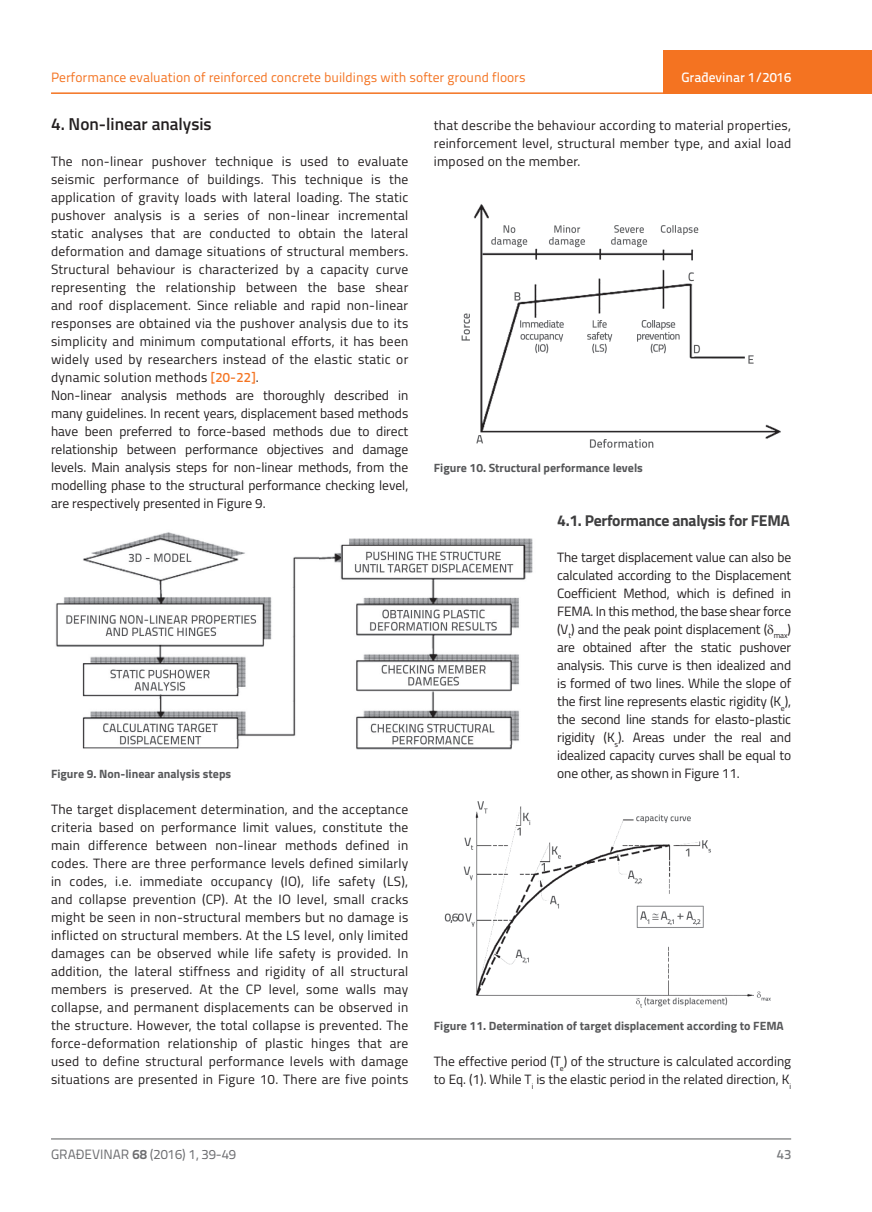
<style>
.page{position:relative;width:872px;height:1212px;background:#fff}
.page>*{position:absolute;margin:0;border:0;box-sizing:border-box;transform-origin:0 0}
.t1{font:600 17.25px "Titillium";color:#231f20}
.t2{font:700 15.75px "Titillium";letter-spacing:-.02em;color:#3e3e3f}
.t3{font:13.5px/18px "Titillium";letter-spacing:.02em;color:#231f20;text-align:justify}
.t4{font:13.5px/18px "Titillium";color:#231f20}
.t5{font:13.5px "Titillium Text 22 L";color:#f47321}
.t6{font:13.5px "Titillium Text 22 L";color:#6c6d70}
.t7{font:500 13.5px "Titillium Text 22 L";color:#fff}
.t8{font:500 13.5px "Titillium Text 22 L";color:#787a7d}
.t9{font:700 12px "Titillium";color:#57585a}
.s1{font-family:"Titillium Text 22 L";font-weight:500;color:#f47321}
.s2{font-weight:700}
</style>
<div class="page">
<hr style="left:51px;top:92px;width:821px;height:2px;background:#f47321">
<div style="left:663px;top:50px;width:209px;height:44px;background:#f47321"></div>
<hr style="left:51px;top:1139px;width:740px;height:1px;background:#57585a">
<img style="left:461px;top:204px;width:320px;height:244px">
<img style="left:56px;top:532px;width:477px;height:218px">
<img style="left:444px;top:801px;width:327px;height:207px">
<p class="t5" style="left:51px;top:68px;width:476px">Performance evaluation of reinforced concrete buildings with softer ground floors</p>
<p class="t1" style="left:51px;top:111px;width:162px">4. Non-linear analysis</p>
<p class="t3" style="left:51px;top:151px;width:359px;text-align:left">The non-linear pushover technique is used to evaluate seismic performance of buildings. This technique is the application of gravity loads with lateral loading. The static pushover analysis is a series of non-linear incremental static analyses that are conducted to obtain the lateral deformation and damage situations of structural members.<br>Structural behaviour is characterized by a capacity curve representing the relationship between the base shear and roof displacement. Since reliable and rapid non-linear responses are obtained via the pushover analysis due to its simplicity and minimum computational efforts, it has been widely used by researchers instead of the elastic static or dynamic solution methods <span class="s1">[20-22]</span>.<br>Non-linear analysis methods are thoroughly described in many guidelines. In recent years, displacement based methods have been preferred to force-based methods due to direct relationship between performance objectives and damage levels. Main analysis steps for non-linear methods, from the modelling phase to the structural performance checking level, are respectively presented in Figure 9.</p>
<p class="t7" style="left:681px;top:67px;width:111px">Građevinar 1/2016</p>
<p class="t3" style="left:434px;top:115px;width:359px">that describe the behaviour according to material properties, reinforcement level, structural member type, and axial load imposed on the member.</p>
<p class="t9" style="left:434px;top:458px;width:210px">Figure 10. Structural performance levels</p>
<p class="t9" style="left:51px;top:765px;width:182px">Figure 9. Non-linear analysis steps</p>
<p class="t3" style="left:51px;top:800px;width:359px">The target displacement determination, and the acceptance criteria based on performance limit values, constitute the main difference between non-linear methods defined in codes. There are three performance levels defined similarly in codes, i.e. immediate occupancy (IO), life safety (LS), and collapse prevention (CP). At the IO level, small cracks might be seen in non-structural members but no damage is inflicted on structural members. At the LS level, only limited damages can be observed while life safety is provided. In addition, the lateral stiffness and rigidity of all structural members is preserved. At the CP level, some walls may collapse, and permanent displacements can be observed in the structure. However, the total collapse is prevented. The force-deformation relationship of plastic hinges that are used to define structural performance levels with damage situations are presented in Figure 10. There are five points</p>
<p class="t2" style="left:557px;top:508px;width:234px">4.1. Performance analysis for FEMA</p>
<p class="t3" style="left:557px;top:547px;width:235px">The target displacement value can also be calculated according to the Displacement Coefficient Method, which is defined in FEMA. In this method, the base shear force (V<sub>t</sub>) and the peak point displacement ( <sub>max</sub>) are obtained after the static pushover analysis. This curve is then idealized and is formed of two lines. While the slope of the first line represents elastic rigidity (K<sub>e</sub>), the second line stands for elasto-plastic rigidity (K<sub>s</sub>). Areas under the real and idealized capacity curves shall be equal to one other, as shown in Figure 11.</p>
<p class="t9" style="left:434px;top:1017px;width:351px">Figure 11. Determination of target displacement according to FEMA</p>
<p class="t4" style="left:434px;top:1052px;width:359px">The effective period (T<sub>e</sub>) of the structure is calculated according to Eq. (1). While T<sub>i</sub> is the elastic period in the related direction, K<sub>i</sub></p>
<p class="t6" style="left:51px;top:1144px;width:186px">GRAĐEVINAR <span class="s2">68</span> (2016) 1, 39-49</p>
<p class="t8" style="left:777px;top:1144px;width:16px">43</p>
</div>
